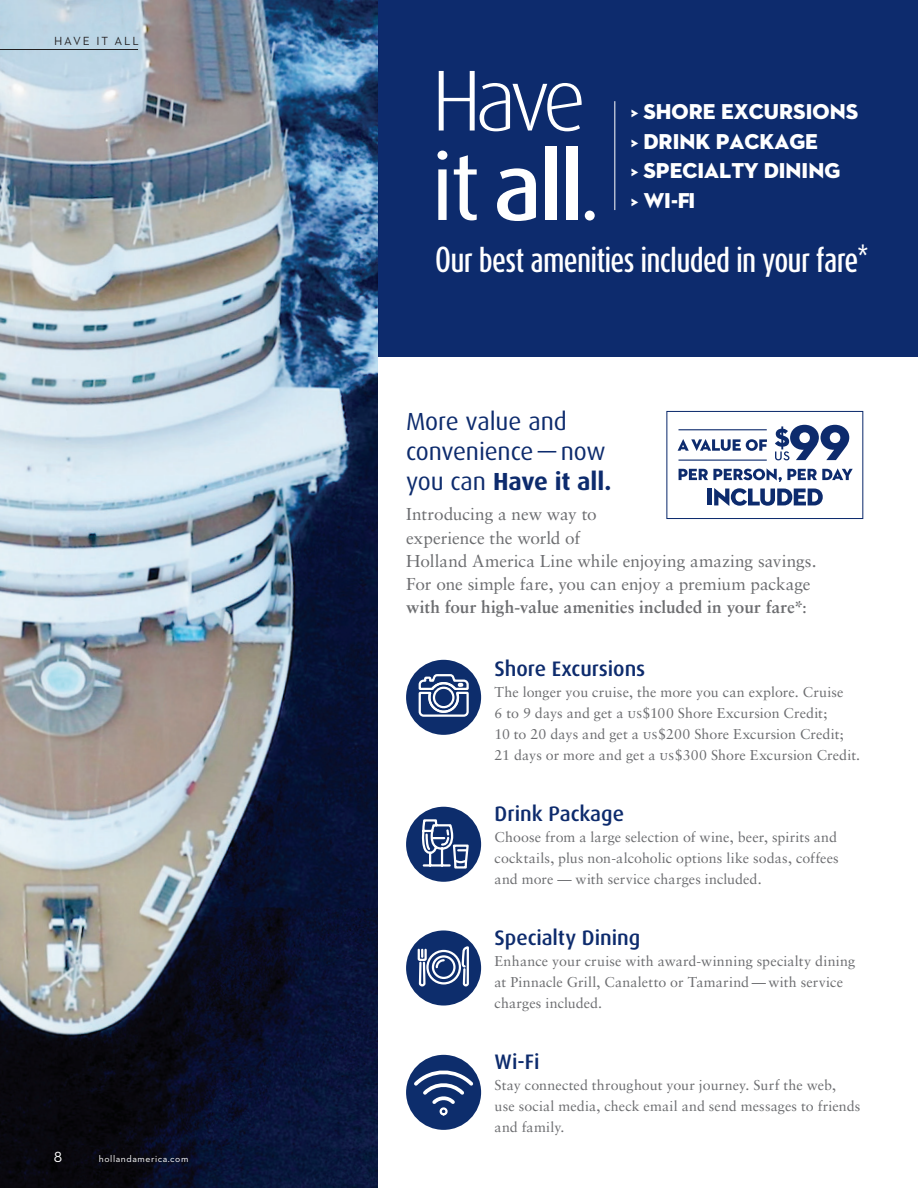
<style>
.page{position:relative;width:918px;height:1188px;background:#fff}
.page>*{position:absolute;margin:0;border:0;box-sizing:border-box;transform-origin:0 0}
.t1{font:500 30px "Dax Compact Pro";letter-spacing:-.025em;color:#fff}
.t2{font:24.75px/30px "Dax Pro";letter-spacing:-.005em;color:#0d2b6d}
.t3{font:21.9px "Neutraface 2 Display Titling";color:#fff}
.t4{font:500 21px "Dax Pro";letter-spacing:-.005em;color:#0d2b6d}
.t5{font:17.85px/29.8px "Neutraface 2 Display Titling";color:#fff;text-align:justify}
.t6{font:17.25px/23.2px "Sabon LT Std";letter-spacing:-.005em;color:#6c6d70}
.t7{font:15px "Neutraface 2 Text";color:#fff}
.t8{font:14.25px/21px "Sabon LT Std";letter-spacing:.01em;color:#6c6d70}
.t9{font:12px "Neutraface 2 Text";letter-spacing:.155em;color:#231f20}
.t10{font:9.75px "Neutraface 2 Text";letter-spacing:.055em;color:#fff}
.s1{font-size:24px}
.s2{font-weight:700}
</style>
<div class="page">
<img style="left:0;top:0;width:378px;height:1188px">
<div style="left:378px;top:0;width:540px;height:356px;background:#0d2b6d"></div>
<hr style="left:614px;top:101px;width:1px;height:109px;background:#fff">
<svg style="left:439px;top:71px;width:143px;height:60px"></svg>
<svg style="left:437px;top:151px;width:10px;height:69px"></svg>
<svg style="left:454px;top:155px;width:23px;height:65px"></svg>
<svg style="left:497px;top:168px;width:39px;height:53px"></svg>
<div style="left:545px;top:146px;width:11px;height:74px;background:#fff"></div>
<div style="left:566px;top:146px;width:12px;height:74px;background:#fff"></div>
<div style="left:585px;top:211px;width:10px;height:10px;background:#fff;border-radius:50%"></div>
<img style="left:677px;top:424px;width:173px;height:65px">
<svg style="left:678px;top:439px;width:89px;height:12px"></svg>
<svg style="left:679px;top:468px;width:174px;height:14px"></svg>
<div style="left:707px;top:489px;width:5px;height:16px;background:#0d2b6d"></div>
<svg style="left:714px;top:488px;width:109px;height:18px"></svg>
<div style="left:666px;top:411px;width:197px;height:108px;border:1px solid #0d2b6d"></div>
<svg style="left:775px;top:425px;width:74px;height:35px"></svg>
<hr style="left:679px;top:429px;width:88px;height:1px;background:#0d2b6d">
<hr style="left:679px;top:460px;width:88px;height:1px;background:#0d2b6d">
<hr style="left:0;top:49px;width:138px;height:1px;background:#231f20">
<img style="left:406px;top:659px;width:76px;height:76px">
<img style="left:406px;top:807px;width:76px;height:75px">
<img style="left:406px;top:930px;width:76px;height:76px">
<img style="left:406px;top:1054px;width:75px;height:76px">
<p class="t9" style="left:54px;top:33px;width:86px">HAVE IT ALL</p>
<p class="t7" style="left:54px;top:1147px;width:10px">8</p>
<p class="t10" style="left:99px;top:1152px;width:91px">hollandamerica.com</p>
<p class="t3" style="left:643px;top:98px;width:216px">SHORE EXCURSIONS</p>
<p class="t3" style="left:643px;top:127px;width:176px">DRINK PACKAGE</p>
<p class="t3" style="left:643px;top:157px;width:198px">SPECIALTY DINING</p>
<p class="t3" style="left:644px;top:187px;width:53px">WI-FI</p>
<p class="t5" style="left:631px;top:98px;width:9px">&gt;</p>
<p class="t5" style="left:631px;top:128px;width:9px">&gt; &gt; &gt;</p>
<p class="t1" style="left:435px;top:240px;width:435px">Our best amenities included in your fare<span class="s1">*</span></p>
<p class="t2" style="left:406px;top:407px;width:207px">More value and convenience — now you can <span class="s2">Have it all.</span></p>
<p class="t6" style="left:406px;top:503px;width:412px">Introducing a new way to<br>experience the world of<br>Holland America Line while enjoying amazing savings.<br>For one simple fare, you can enjoy a premium package <span class="s2">with four high-value amenities included in your fare*</span>:</p>
<h3 class="t4" style="left:495px;top:655px;width:152px">Shore Excursions</h3>
<p class="t8" style="left:495px;top:681px;width:367px">The longer you cruise, the more you can explore. Cruise<br>6 to 9 days and get a us$100 Shore Excursion Credit;<br>10 to 20 days and get a us$200 Shore Excursion Credit; 21 days or more and get a us$300 Shore Excursion Credit.</p>
<h3 class="t4" style="left:495px;top:800px;width:131px">Drink Package</h3>
<p class="t8" style="left:495px;top:826px;width:346px;text-align:justify">Choose from a large selection of wine, beer, spirits and cocktails, plus non-alcoholic options like sodas, coffees and more — with service charges included.</p>
<h3 class="t4" style="left:495px;top:924px;width:147px">Specialty Dining</h3>
<p class="t8" style="left:495px;top:951px;width:362px">Enhance your cruise with award-winning specialty dining at Pinnacle Grill, Canaletto or Tamarind — with service charges included.</p>
<h3 class="t4" style="left:495px;top:1048px;width:47px">Wi-Fi</h3>
<p class="t8" style="left:495px;top:1075px;width:367px">Stay connected throughout your journey. Surf the web,<br>use social media, check email and send messages to friends and family.</p>
</div>
